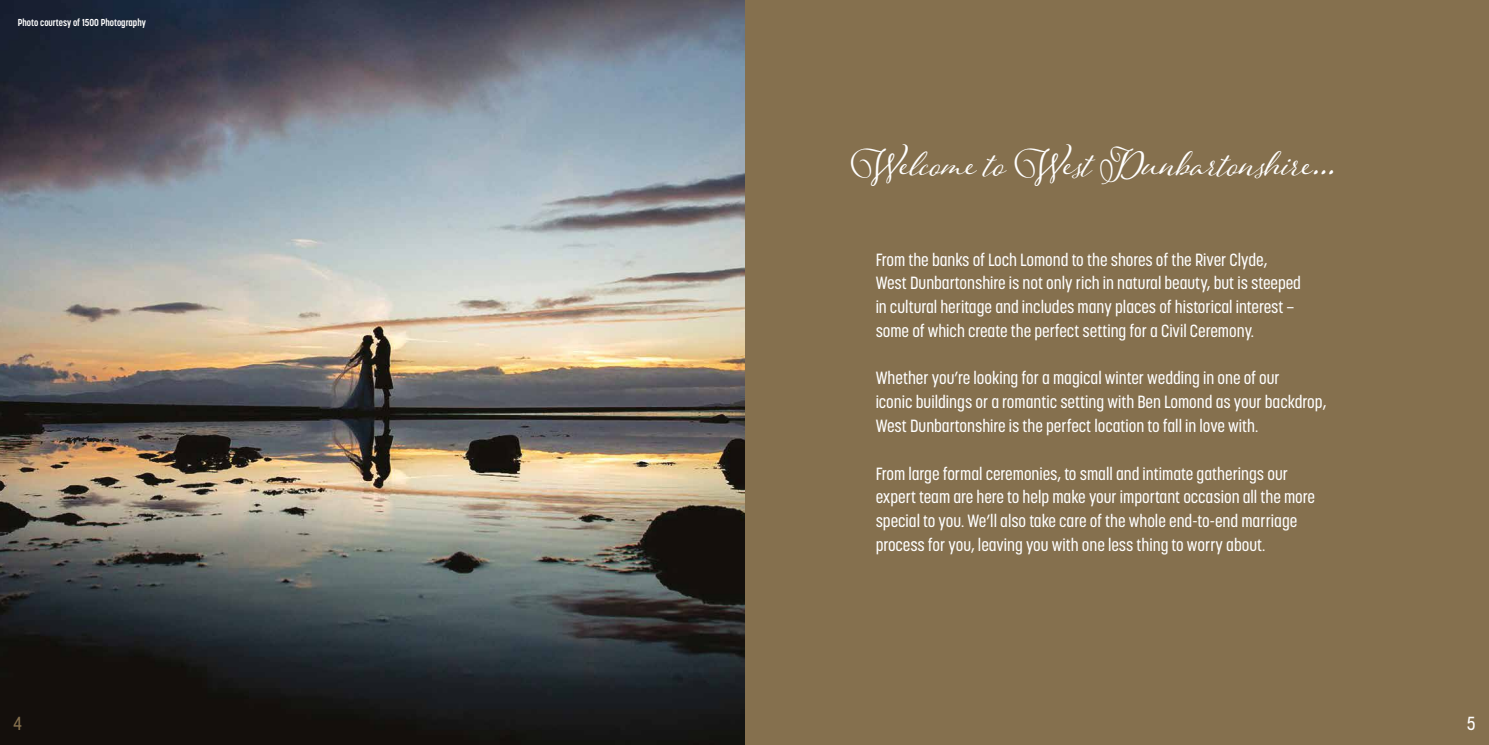
<style>
.page{position:relative;width:1489px;height:745px;background:#fff}
.page>*{position:absolute;margin:0;border:0;box-sizing:border-box;transform-origin:0 0}
.body_copy{font:47.5px "Adorn S Pomander";color:#fff}
.t1{font:500 18.75px "Korolev Condensed";color:#85704e}
.t2{font:500 18.75px "Korolev Condensed";color:#fff}
.body_copy-2{font:500 17.5px "Korolev Condensed";color:#fff}
.body_copy-3{font:700 10px "Korolev Condensed";color:#fff}
</style>
<div class="page">
<div style="left:744px;top:0;width:744px;height:744px;background:#85704e"></div>
<img style="left:0;top:0;width:744px;height:744px">
<p class="body_copy-3" style="left:18px;top:16px;width:130px">Photo courtesy of 1500 Photography</p>
<p class="body_copy" style="left:850px;top:130px;width:486px">Welcome to West Dunbartonshire...</p>
<p class="body_copy-2" style="left:875px;top:249px;width:393px">From the banks of Loch Lomond to the shores of the River Clyde,</p>
<p class="body_copy-2" style="left:875px;top:273px;width:427px">West Dunbartonshire is not only rich in natural beauty, but is steeped</p>
<p class="body_copy-2" style="left:875px;top:296px;width:420px">in cultural heritage and includes many places of historical interest –</p>
<p class="body_copy-2" style="left:875px;top:320px;width:380px">some of which create the perfect setting for a Civil Ceremony.</p>
<p class="body_copy-2" style="left:875px;top:368px;width:405px">Whether you’re looking for a magical winter wedding in one of our</p>
<p class="body_copy-2" style="left:875px;top:391px;width:452px">iconic buildings or a romantic setting with Ben Lomond as your backdrop,</p>
<p class="body_copy-2" style="left:875px;top:415px;width:384px">West Dunbartonshire is the perfect location to fall in love with.</p>
<p class="body_copy-2" style="left:875px;top:463px;width:414px">From large formal ceremonies, to small and intimate gatherings our</p>
<p class="body_copy-2" style="left:875px;top:486px;width:441px">expert team are here to help make your important occasion all the more</p>
<p class="body_copy-2" style="left:875px;top:510px;width:423px">special to you. We’ll also take care of the whole end-to-end marriage</p>
<p class="body_copy-2" style="left:875px;top:534px;width:391px">process for you, leaving you with one less thing to worry about.</p>
<p class="t1" style="left:13px;top:711px;width:11px">4</p>
<p class="t2" style="left:1466px;top:711px;width:10px">5</p>
</div>
